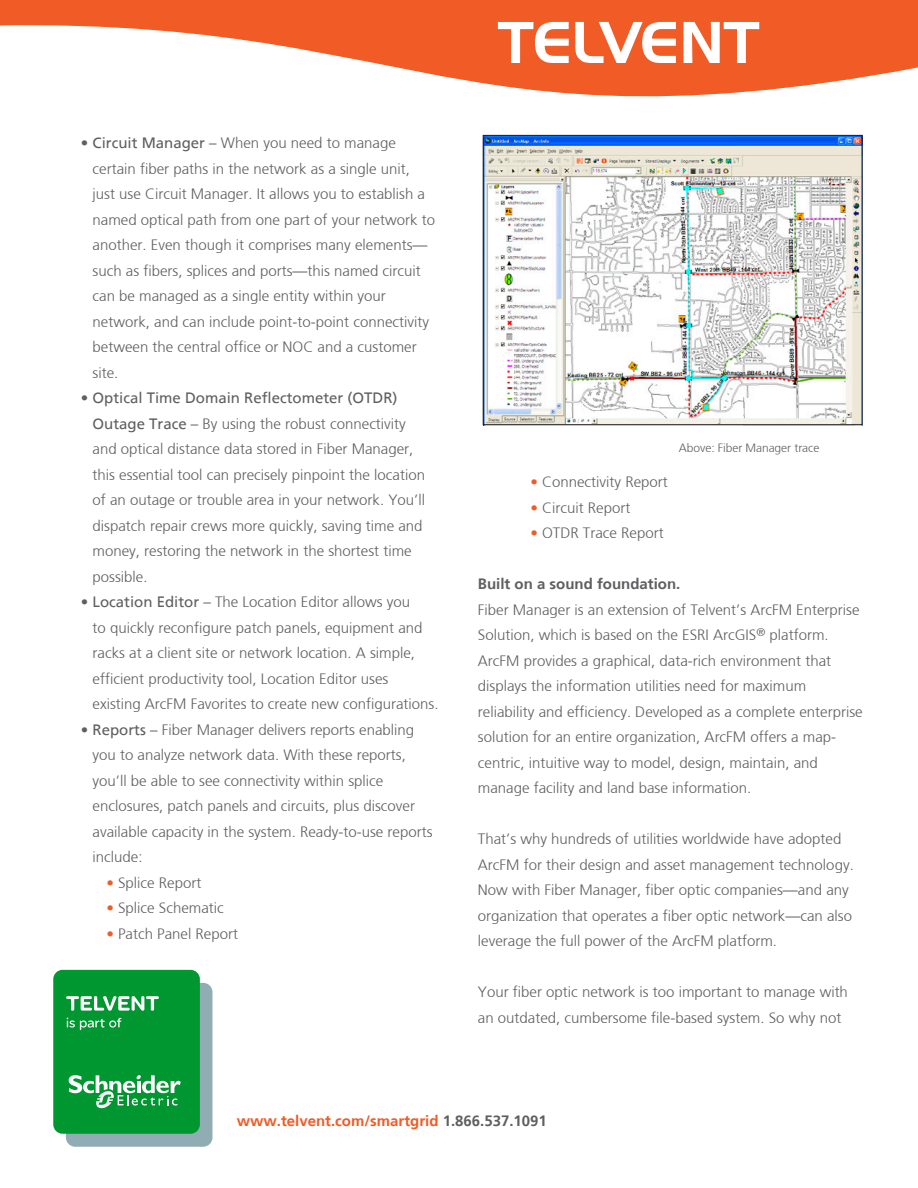
<style>
.page{position:relative;width:918px;height:1188px;background:#fff}
.page>*{position:absolute;margin:0;border:0;box-sizing:border-box;transform-origin:0 0}
.t1{font:300 15px/25.5px "Frutiger";color:#5f5f62}
.t2{font:700 15px "Frutiger";color:#f15b26}
.t3{font:700 15px "Frutiger";color:#5f5f62}
.t4{font:300 12px "Frutiger";letter-spacing:-.005em;color:#5f5f62}
.s1{font-weight:400}
.s2{color:#f15b26}
.s3{color:#5f5f62}
</style>
<div class="page">
<img style="left:483px;top:137px;width:379px;height:289px">
<div style="left:483px;top:135px;width:379px;height:290px;border:1px solid #231f20"></div>
<div style="left:66px;top:983px;width:146px;height:164px;background:#8fadb3;border-radius:9px"></div>
<div style="left:53px;top:970px;width:147px;height:164px;background:#009630;border-radius:9px"></div>
<svg style="left:66px;top:996px;width:93px;height:15px"></svg>
<svg style="left:67px;top:1018px;width:54px;height:12px"></svg>
<svg style="left:69px;top:1075px;width:112px;height:34px"></svg>
<svg style="left:0;top:0;width:918px;height:97px;fill:#f15b26"></svg>
<svg style="left:498px;top:22px;width:71px;height:41px"></svg>
<svg style="left:575px;top:22px;width:101px;height:41px"></svg>
<svg style="left:684px;top:22px;width:75px;height:41px"></svg>
<p class="t1" style="left:93px;top:131px;width:344px;text-indent:-12px">• <span class="s1">Circuit Manager</span> – When you need to manage certain fiber paths in the network as a single unit, just use Circuit Manager. It allows you to establish a named optical path from one part of your network to another. Even though it comprises many elements— such as fibers, splices and ports—this named circuit can be managed as a single entity within your network, and can include point-to-point connectivity between the central office or NOC and a customer site.</p>
<p class="t1" style="left:93px;top:386px;width:334px;text-indent:-12px">• <span class="s1">Optical Time Domain Reflectometer (OTDR)<br>Outage Trace</span> – By using the robust connectivity and optical distance data stored in Fiber Manager, this essential tool can precisely pinpoint the location of an outage or trouble area in your network. You’ll dispatch repair crews more quickly, saving time and money, restoring the network in the shortest time possible.</p>
<p class="t1" style="left:93px;top:590px;width:348px;text-indent:-12px">• <span class="s1">Location Editor</span> – The Location Editor allows you<br>to quickly reconfigure patch panels, equipment and racks at a client site or network location. A simple, efficient productivity tool, Location Editor uses existing ArcFM Favorites to create new configurations.</p>
<p class="t1" style="left:93px;top:717px;width:341px;text-indent:-12px">• <span class="s1">Reports</span> – Fiber Manager delivers reports enabling you to analyze network data. With these reports, you’ll be able to see connectivity within splice enclosures, patch panels and circuits, plus discover available capacity in the system. Ready-to-use reports include:</p>
<p class="t1" style="left:106px;top:870px;width:97px"><span class="s2">•</span> Splice Report</p>
<p class="t1" style="left:106px;top:896px;width:119px"><span class="s2">•</span> Splice Schematic</p>
<p class="t1" style="left:106px;top:921px;width:133px"><span class="s2">•</span> Patch Panel Report</p>
<p class="t4" style="left:679px;top:441px;width:142px">Above: Fiber Manager trace</p>
<p class="t1" style="left:530px;top:470px;width:139px"><span class="s2">•</span> Connectivity Report</p>
<p class="t1" style="left:530px;top:495px;width:102px"><span class="s2">•</span> Circuit Report</p>
<p class="t1" style="left:530px;top:521px;width:135px"><span class="s2">•</span> OTDR Trace Report</p>
<p class="t3" style="left:478px;top:575px;width:204px">Built on a sound foundation.</p>
<p class="t1" style="left:478px;top:597px;width:386px">Fiber Manager is an extension of Telvent’s ArcFM Enterprise Solution, which is based on the ESRI ArcGIS<sup>®</sup> platform.<br>ArcFM provides a graphical, data-rich environment that displays the information utilities need for maximum reliability and efficiency. Developed as a complete enterprise solution for an entire organization, ArcFM offers a map&shy;centric, intuitive way to model, design, maintain, and manage facility and land base information.</p>
<p class="t1" style="left:478px;top:827px;width:377px">That’s why hundreds of utilities worldwide have adopted ArcFM for their design and asset management technology.<br>Now with Fiber Manager, fiber optic companies—and any organization that operates a fiber optic network—can also leverage the full power of the ArcFM platform.</p>
<p class="t1" style="left:478px;top:980px;width:372px">Your fiber optic network is too important to manage with an outdated, cumbersome file-based system. So why not</p>
<p class="t2" style="left:237px;top:1112px;width:312px">www.telvent.com/smartgrid <span class="s3">1.866.537.1091</span></p>
</div>
